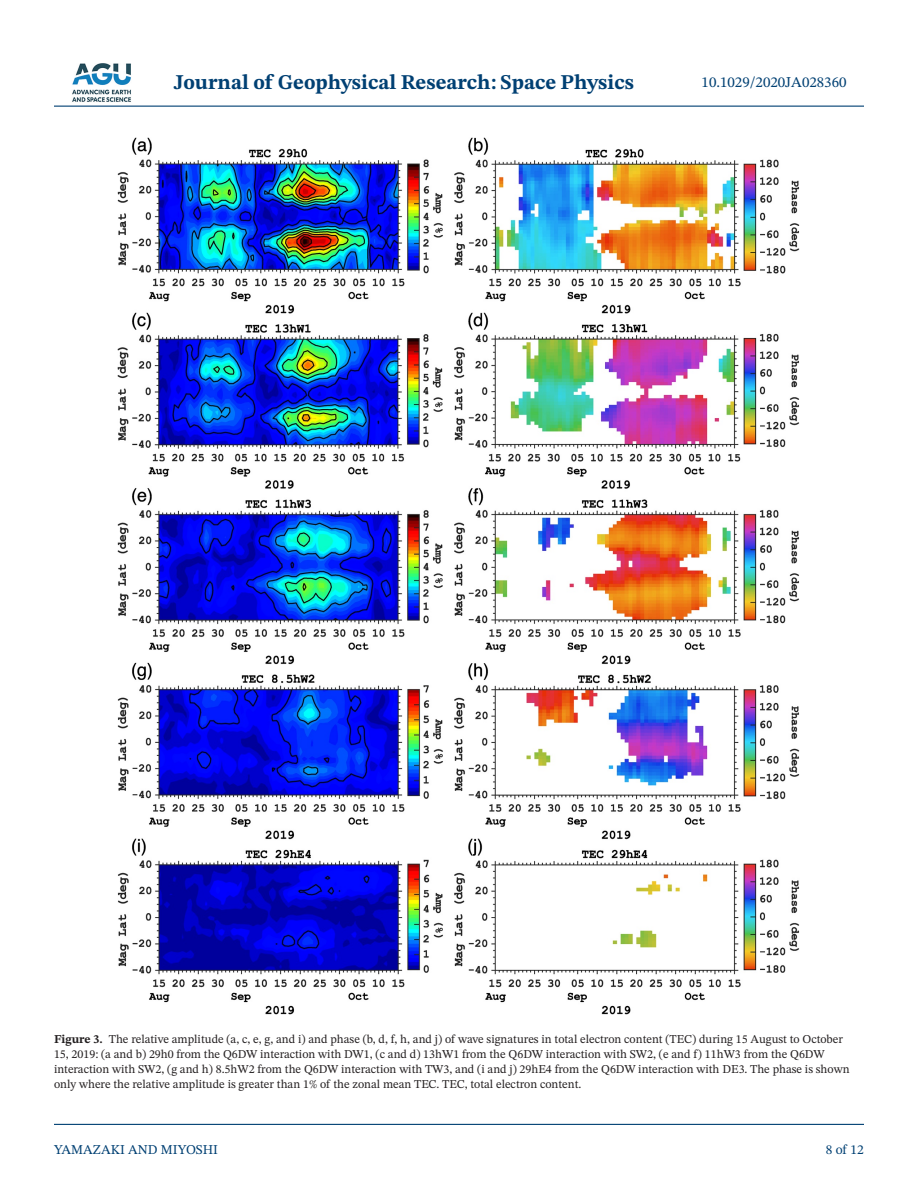
<style>
.page{position:relative;width:918px;height:1188px;background:#fff}
.page>*{position:absolute;margin:0;border:0;box-sizing:border-box;transform-origin:0 0}
.t1{font:700 21px "STIX Two Text";color:#004073}
.t2{font:15px "STIX Two Text";color:#004073}
.t3{font:13.5px "STIX Two Text";color:#004073}
.t4{font:12px/15px "STIX Two Text";color:#231f20}
.s1{font-weight:700}
</style>
<div class="page">
<hr style="left:54px;top:106px;width:810px;height:1px;background:#004073">
<hr style="left:54px;top:1124px;width:810px;height:1px;background:#004073">
<img style="left:72px;top:63px;width:59px;height:39px">
<img style="left:117px;top:137px;width:682px;height:878px">
<h1 class="t1" style="left:174px;top:67px;width:462px">Journal of Geophysical Research: Space Physics</h1>
<p class="t2" style="left:702px;top:72px;width:146px">10.1029/2020JA028360</p>
<p class="t4" style="left:54px;top:1032px;width:797px"><span class="s1">Figure 3.</span> The relative amplitude (a, c, e, g, and i) and phase (b, d, f, h, and j) of wave signatures in total electron content (TEC) during 15 August to October 15, 2019: (a and b) 29h0 from the Q6DW interaction with DW1, (c and d) 13hW1 from the Q6DW interaction with SW2, (e and f) 11hW3 from the Q6DW interaction with SW2, (g and h) 8.5hW2 from the Q6DW interaction with TW3, and (i and j) 29hE4 from the Q6DW interaction with DE3. The phase is shown only where the relative amplitude is greater than 1% of the zonal mean TEC. TEC, total electron content.</p>
<p class="t3" style="left:54px;top:1140px;width:166px">YAMAZAKI AND MIYOSHI</p>
<p class="t3" style="left:826px;top:1140px;width:40px">8 of 12</p>
</div>
